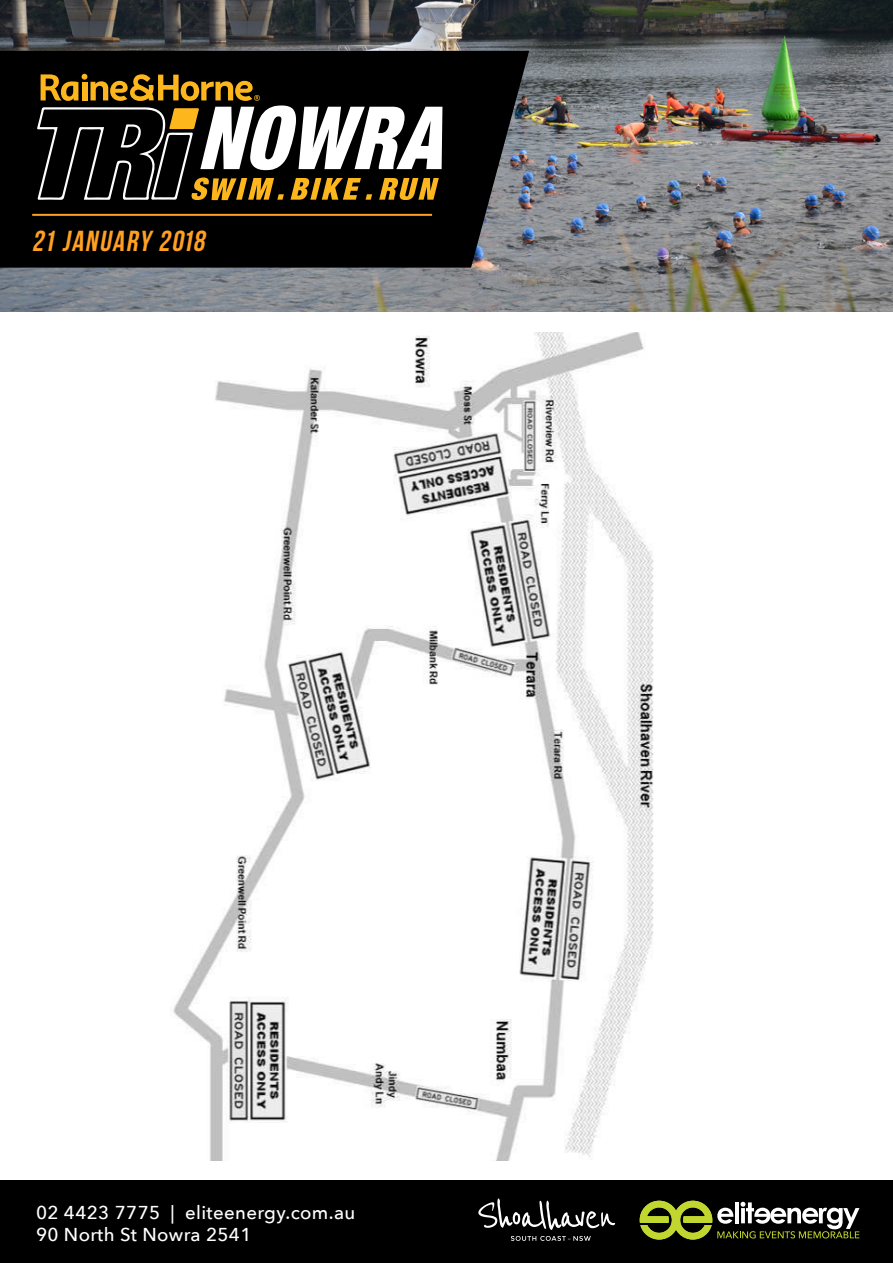
<style>
.page{position:relative;width:893px;height:1263px;background:#fff}
.page>*{position:absolute;margin:0;border:0;box-sizing:border-box;transform-origin:0 0}
.t1{font:86.7px "Harvest Ital";letter-spacing:.025em;color:#fff;scale:.9 1}
.t2{font:italic 28.95px "Bebas Neue";color:#ffa023}
.t3{font:500 18.6px/22.4px "Avenir Next";letter-spacing:.02em;color:#fff}
</style>
<div class="page">
<img style="left:173px;top:333px;width:481px;height:828px">
<div style="left:0;top:1180px;width:893px;height:83px;background:#000"></div>
<svg style="left:640px;top:1201px;width:219px;height:38px"></svg>
<svg style="left:478px;top:1198px;width:137px;height:43px"></svg>
<img style="left:0;top:0;width:893px;height:311px">
<svg style="left:0;top:51px;width:529px;height:217px;background:#0a0a0b"></svg>
<svg style="left:37px;top:107px;width:247px;height:93px;background:#272218"></svg>
<svg style="left:291px;top:178px;width:81px;height:22px;background:#7e5b0e"></svg>
<svg style="left:379px;top:178px;width:60px;height:22px"></svg>
<svg style="left:41px;top:74px;width:219px;height:27px;background:#6f500c"></svg>
<hr style="left:32px;top:214px;width:400px;height:2px;background:#ffa023">
<h1 class="t1" style="left:197px;top:89px;width:272px">NOWRA</h1>
<h2 class="t2" style="left:32px;top:225px;width:179px">21 JANUARY 2018</h2>
<p class="t3" style="left:36px;top:1200px;width:321px">02 4423 7775 | eliteenergy.com.au<br>90 North St Nowra 2541</p>
</div>
